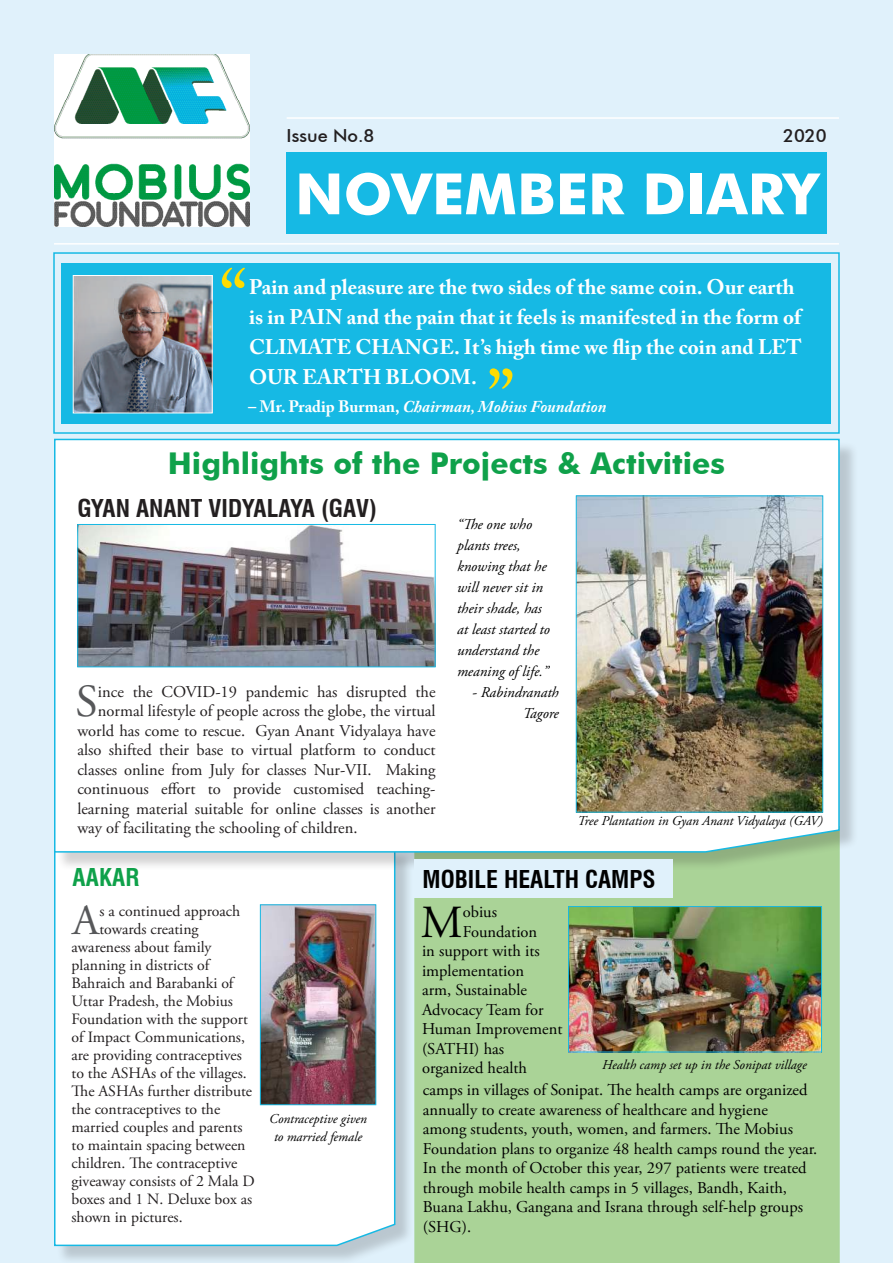
<style>
.page{position:relative;width:893px;height:1263px;background:#e0f1fb}
.page>*{position:absolute;margin:0;border:0;box-sizing:border-box;transform-origin:0 0}
.t1{font:77.25px "Adobe Caslon Pro";color:#ffdc01}
.t2{font:700 57px "Futura BT";color:#fff}
.t3{font:45.9px "Adobe Garamond Pro";color:#57585a}
.t4{font:45.9px "Adobe Garamond Pro";color:#000}
.t5{font:42.9px "Adobe Garamond Pro";color:#57585a}
.t6{font:700 30px "Futura BT";color:#0fa14a}
.t7{font:700 condensed 24px "Swiss 721 BT";color:#231f20}
.t8{font:700 condensed 24px "Swiss 721 BT";color:#000}
.t9{font:700 condensed 24px "Swiss 721 BT";color:#0fa14a}
.t10{font:700 21px/30px "Adobe Caslon Pro";color:#fff}
.t11{font:500 18px "Futura BT";color:#231f20}
.t12{font:16.5px/19.5px "Adobe Garamond Pro";color:#000}
.t13{font:16.5px "Adobe Garamond Pro";color:#231f20}
.t14{font:italic 700 16.5px "Adobe Caslon Pro";color:#fff}
.t15{font:15.75px "Adobe Garamond Pro";color:#231f20}
.t16{font:italic 15px/21px "Adobe Garamond Pro";color:#000}
.t17{font:italic 13.5px/18px "Adobe Garamond Pro";color:#000;text-align:center}
.s1{font-style:normal}
</style>
<div class="page">
<div style="left:414px;top:871px;width:426px;height:392px;background:#aad397"></div>
<div style="left:56px;top:849px;width:358px;height:414px;background:#231f20;opacity:.2"></div>
<div style="left:54px;top:853px;width:342px;height:394px;background:#fff"></div>
<div style="left:56px;top:441px;width:802px;height:430px;background:#231f20;opacity:.2"></div>
<div style="left:54px;top:438px;width:786px;height:415px;background:#fff"></div>
<div style="left:287px;top:152px;width:540px;height:81px;background:#16b9e4"></div>
<hr style="left:54px;top:243px;width:785px;height:2px;background:#fff">
<hr style="left:287px;top:117px;width:552px;height:2px;background:#fff">
<div style="left:62px;top:263px;width:769px;height:160px;background:#16b9e4"></div>
<div style="left:414px;top:859px;width:259px;height:39px;background:#e0f1fb"></div>
<div style="left:53px;top:252px;width:787px;height:182px;border:2px solid #16b9e4"></div>
<img style="left:75px;top:277px;width:136px;height:134px">
<div style="left:73px;top:275px;width:140px;height:138px;border:1px solid #fff"></div>
<img style="left:79px;top:526px;width:355px;height:139px">
<div style="left:77px;top:524px;width:359px;height:143px;border:1px solid #16b9e4"></div>
<img style="left:578px;top:497px;width:243px;height:314px">
<div style="left:576px;top:495px;width:247px;height:318px;border:1px solid #16b9e4"></div>
<img style="left:262px;top:906px;width:112px;height:197px">
<div style="left:260px;top:904px;width:116px;height:201px;border:1px solid #16b9e4"></div>
<img style="left:570px;top:908px;width:250px;height:142px">
<div style="left:568px;top:906px;width:254px;height:146px;border:1px solid #16b9e4"></div>
<img style="left:54px;top:54px;width:195px;height:173px">
<p class="t11" style="left:287px;top:124px;width:89px">Issue No.8</p>
<p class="t11" style="left:783px;top:124px;width:45px">2020</p>
<h2 class="t2" style="left:295px;top:159px;width:525px">NOVEMBER DIARY</h2>
<h1 class="t1" style="left:219px;top:252px;width:29px">“</h1>
<p class="t10" style="left:249px;top:272px;width:554px">Pain and pleasure are the two sides of the same coin. Our earth is in PAIN and the pain that it feels is manifested in the form of CLIMATE CHANGE. It’s high time we flip the coin and LET OUR EARTH BLOOM.</p>
<p class="t14" style="left:248px;top:397px;width:360px"><span class="s1">– Mr. Pradip Burman,</span> Chairman, Mobius Foundation</p>
<h1 class="t1" style="left:487px;top:352px;width:29px">”</h1>
<h3 class="t6" style="left:168px;top:445px;width:559px">Highlights of the Projects &amp; Activities</h3>
<h3 class="t7" style="left:77px;top:494px;width:301px">GYAN ANANT VIDYALAYA (GAV)</h3>
<h3 class="t3" style="left:75px;top:674px;width:24px">S</h3>
<p class="t13" style="left:98px;top:681px;width:339px">ince the COVID-19 pandemic has disrupted the</p>
<p class="t13" style="left:98px;top:701px;width:339px">normal lifestyle of people across the globe, the virtual</p>
<p class="t13" style="left:77px;top:720px;width:360px">world has come to rescue. Gyan Anant Vidyalaya have</p>
<p class="t13" style="left:77px;top:740px;width:360px">also shifted their base to virtual platform to conduct</p>
<p class="t13" style="left:77px;top:759px;width:360px">classes online from July for classes Nur-VII. Making</p>
<p class="t13" style="left:77px;top:779px;width:360px">continuous effort to provide customised teaching-</p>
<p class="t13" style="left:77px;top:798px;width:360px">learning material suitable for online classes is another</p>
<p class="t13" style="left:77px;top:818px;width:282px">way of facilitating the schooling of children.</p>
<p class="t16" style="left:457px;top:514px;width:94px">“The one who plants trees, knowing that he will never sit in their shade, has at least started to understand the meaning of life.”</p>
<p class="t16" style="left:472px;top:682px;width:88px;text-align:right">- Rabindranath<br>Tagore</p>
<p class="t17" style="left:577px;top:812px;width:247px">Tree Plantation in Gyan Anant Vidyalaya (GAV)</p>
<h3 class="t9" style="left:72px;top:863px;width:68px">AAKAR</h3>
<h3 class="t8" style="left:423px;top:865px;width:235px">MOBILE HEALTH CAMPS</h3>
<h3 class="t5" style="left:73px;top:894px;width:28px">A</h3>
<p class="t15" style="left:99px;top:901px;width:142px">s a continued approach</p>
<p class="t15" style="left:99px;top:919px;width:101px">towards creating</p>
<p class="t15" style="left:72px;top:937px;width:141px">awareness about family</p>
<p class="t15" style="left:72px;top:955px;width:139px">planning in districts of</p>
<p class="t15" style="left:72px;top:973px;width:163px">Bahraich and Barabanki of</p>
<p class="t15" style="left:72px;top:991px;width:163px">Uttar Pradesh, the Mobius</p>
<p class="t15" style="left:72px;top:1009px;width:178px">Foundation with the support</p>
<p class="t15" style="left:72px;top:1027px;width:175px">of Impact Communications,</p>
<p class="t15" style="left:72px;top:1045px;width:172px">are providing contraceptives</p>
<p class="t15" style="left:72px;top:1063px;width:177px">to the ASHAs of the villages.</p>
<p class="t15" style="left:72px;top:1081px;width:182px">The ASHAs further distribute</p>
<p class="t15" style="left:72px;top:1099px;width:150px">the contraceptives to the</p>
<p class="t15" style="left:72px;top:1117px;width:173px">married couples and parents</p>
<p class="t15" style="left:72px;top:1135px;width:175px">to maintain spacing between</p>
<p class="t15" style="left:72px;top:1153px;width:167px">children. The contraceptive</p>
<p class="t15" style="left:72px;top:1171px;width:185px">giveaway consists of 2 Mala D</p>
<p class="t15" style="left:72px;top:1189px;width:182px">boxes and 1 N. Deluxe box as</p>
<p class="t15" style="left:72px;top:1207px;width:113px">shown in pictures.</p>
<p class="t17" style="left:269px;top:1110px;width:99px">Contraceptive given to married female</p>
<h3 class="t4" style="left:421px;top:894px;width:43px">M</h3>
<p class="t12" style="left:463px;top:903px;width:36px">obius</p>
<p class="t12" style="left:463px;top:922px;width:76px">Foundation</p>
<p class="t12" style="left:422px;top:942px;width:119px">in support with its</p>
<p class="t12" style="left:422px;top:961px;width:104px">implementation</p>
<p class="t12" style="left:422px;top:981px;width:106px">arm, Sustainable</p>
<p class="t12" style="left:422px;top:1000px;width:123px">Advocacy Team for</p>
<p class="t12" style="left:422px;top:1020px;width:142px">Human Improvement</p>
<p class="t12" style="left:422px;top:1039px;width:84px">(SATHI) has</p>
<p class="t12" style="left:422px;top:1059px;width:106px">organized health</p>
<p class="t17" style="left:602px;top:1055px;width:206px">Health camp set up in the Sonipat village</p>
<p class="t12" style="left:423px;top:1081px;width:396px">camps in villages of Sonipat. The health camps are organized annually to create awareness of healthcare and hygiene<br>among students, youth, women, and farmers. The Mobius Foundation plans to organize 48 health camps round the year.<br>In the month of October this year, 297 patients were treated through mobile health camps in 5 villages, Bandh, Kaith, Buana Lakhu, Gangana and Israna through self-help groups (SHG).</p>
</div>
